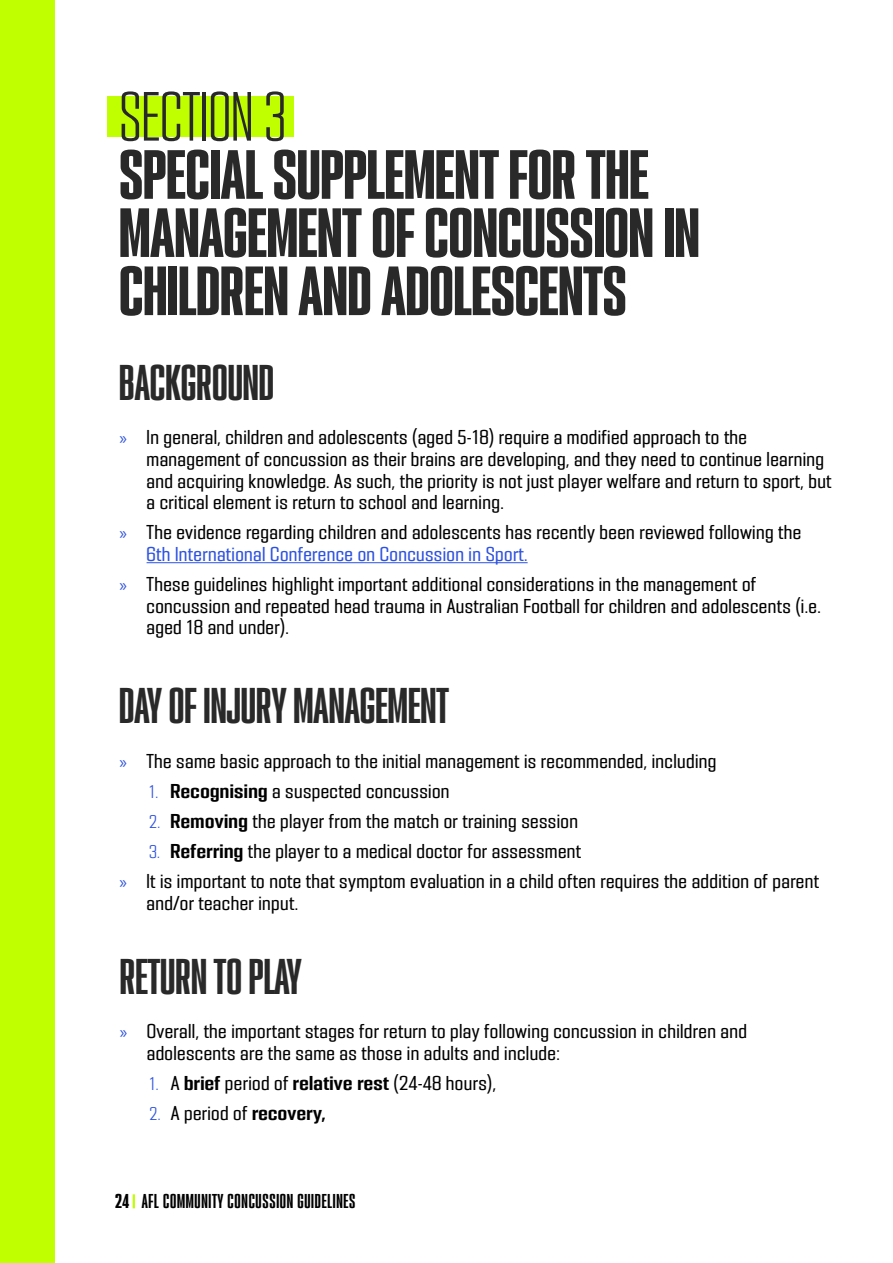
<style>
.page{position:relative;width:893px;height:1263px;background:#fff}
.page>*{position:absolute;margin:0;border:0;box-sizing:border-box;transform-origin:0 0}
.t1{font:62.4px/58.2px "PODIUM Sharp 2.10";color:#292929}
.t2{font:62.4px "PODIUM Sharp 3.6";color:#292929}
.t3{font:45px "PODIUM Sharp 2.9";color:#292929}
.t4{font:18px/21.6px "PODIUM Sharp 4.7";letter-spacing:.02em;color:#000}
.t5{font:18px "PODIUM Sharp 2.9";letter-spacing:.04em;color:#000}
.s1{font-family:"Myriad Pro";color:#2d52df}
.s2{color:#2d52df}
.s3{font-family:"PODIUM Sharp 4.6";font-size:16.5px;color:#2d52df}
.s4{font-family:"PODIUM Sharp 4.9"}
.s5{font-family:"PODIUM Sharp 2.10"}
</style>
<div class="page">
<div style="left:0;top:0;width:54px;height:1263px;background:#c0ff00"></div>
<svg style="left:133px;top:1194px;width:2px;height:14px"></svg>
<hr style="left:147px;top:562px;width:381px;height:1px;background:#2d52df">
<div style="left:108px;top:96px;width:186px;height:41px;background:#c0ff00"></div>
<h1 class="t2" style="left:119px;top:76px;width:168px">SECTION 3</h1>
<h1 class="t1" style="left:119px;top:145px;width:582px">SPECIAL SUPPLEMENT FOR THE<br>MANAGEMENT OF CONCUSSION IN<br>CHILDREN AND ADOLESCENTS</h1>
<h2 class="t3" style="left:119px;top:354px;width:157px">BACKGROUND</h2>
<p class="t4" style="left:147px;top:427px;width:686px;text-indent:-27px"><span class="s1">»</span> In general, children and adolescents (aged 5-18) require a modified approach to the management of concussion as their brains are developing, and they need to continue learning and acquiring knowledge. As such, the priority is not just player welfare and return to sport, but a critical element is return to school and learning.</p>
<p class="t4" style="left:147px;top:521px;width:656px;text-indent:-27px"><span class="s1">»</span> The evidence regarding children and adolescents has recently been reviewed following the<br><span class="s2">6th International Conference on Concussion in Sport.</span></p>
<p class="t4" style="left:147px;top:573px;width:676px;text-indent:-27px"><span class="s1">»</span> These guidelines highlight important additional considerations in the management of concussion and repeated head trauma in Australian Football for children and adolescents (i.e. aged 18 and under).</p>
<h2 class="t3" style="left:119px;top:677px;width:331px">DAY OF INJURY MANAGEMENT</h2>
<p class="t4" style="left:119px;top:750px;width:598px"><span class="s1">»</span> The same basic approach to the initial management is recommended, including</p>
<p class="t4" style="left:149px;top:780px;width:302px"><span class="s3">1.</span> <span class="s4">Recognising</span> a suspected concussion</p>
<p class="t4" style="left:149px;top:810px;width:430px"><span class="s3">2.</span> <span class="s4">Removing</span> the player from the match or training session</p>
<p class="t4" style="left:119px;top:836px;width:701px;line-height:30.2px;text-indent:30px"><span class="s3">3.</span> <span class="s4">Referring</span> the player to a medical doctor for assessment<br><span class="s1">»</span> It is important to note that symptom evaluation in a child often requires the addition of parent</p>
<p class="t4" style="left:146px;top:892px;width:153px">and/or teacher input.</p>
<h2 class="t3" style="left:120px;top:947px;width:184px">RETURN TO PLAY</h2>
<p class="t4" style="left:147px;top:1020px;width:602px;text-indent:-27px"><span class="s1">»</span> Overall, the important stages for return to play following concussion in children and adolescents are the same as those in adults and include:</p>
<p class="t4" style="left:149px;top:1072px;width:348px"><span class="s3">1.</span> A <span class="s4">brief</span> period of <span class="s4">relative rest</span> (24-48 hours),</p>
<p class="t4" style="left:149px;top:1102px;width:178px"><span class="s3">2.</span> A period of <span class="s4">recovery,</span></p>
<p class="t5" style="left:115px;top:1190px;width:242px"><span class="s5">24</span> AFL COMMUNITY CONCUSSION GUIDELINES</p>
</div>
